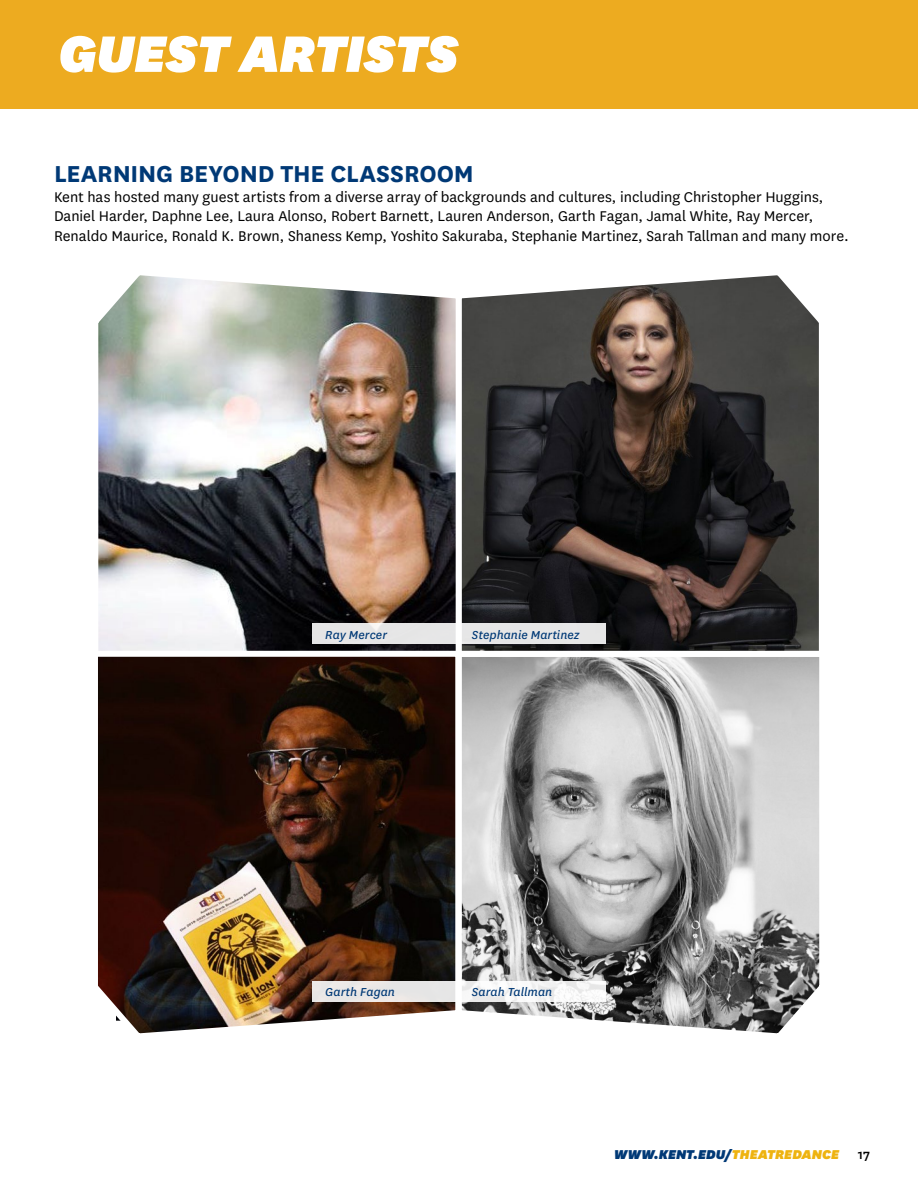
<style>
.page{position:relative;width:918px;height:1188px;background:#fff}
.page>*{position:absolute;margin:0;border:0;box-sizing:border-box;transform-origin:0 0}
.t1{font:italic 900 60px "National";letter-spacing:-.005em;color:#fff}
.t2{font:700 27px "National";letter-spacing:-.005em;color:#003976}
.t3{font:16.5px/19.5px "National";color:#000}
.t4{font:italic 900 15px "National";letter-spacing:.005em;color:#003976}
.t5{font:500 15px "National";color:#000}
.t6{font:italic 13.5px "National";letter-spacing:.005em;color:#003976}
.s1{color:#eeb310}
</style>
<div class="page">
<div style="left:0;top:0;width:918px;height:109px;background:#edab20"></div>
<svg style="left:465px;top:275px;width:354px;height:373px;background:#3c3836"></svg>
<img style="left:98px;top:275px;width:367px;height:373px">
<img style="left:98px;top:648px;width:354px;height:386px">
<svg style="left:452px;top:648px;width:368px;height:386px;background:#a7a7a7"></svg>
<div style="left:312px;top:623px;width:147px;height:21px;background:#e6e6e6"></div>
<div style="left:459px;top:623px;width:147px;height:21px;background:#e6e6e6"></div>
<div style="left:312px;top:981px;width:147px;height:20px;background:#e7e6e5"></div>
<div style="left:459px;top:981px;width:147px;height:20px;background:linear-gradient(to right,#f4f4f4,#f5f5f5)"></div>
<h1 class="t1" style="left:58px;top:12px;width:401px">GUEST ARTISTS</h1>
<h2 class="t2" style="left:54px;top:155px;width:421px">LEARNING BEYOND THE CLASSROOM</h2>
<p class="t3" style="left:54px;top:186px;width:796px">Kent has hosted many guest artists from a diverse array of backgrounds and cultures, including Christopher Huggins,<br>Daniel Harder, Daphne Lee, Laura Alonso, Robert Barnett, Lauren Anderson, Garth Fagan, Jamal White, Ray Mercer,<br>Renaldo Maurice, Ronald K. Brown, Shaness Kemp, Yoshito Sakuraba, Stephanie Martinez, Sarah Tallman and many more.</p>
<p class="t6" style="left:325px;top:626px;width:63px">Ray Mercer</p>
<p class="t6" style="left:472px;top:626px;width:109px">Stephanie Martinez</p>
<p class="t6" style="left:325px;top:983px;width:71px">Garth Fagan</p>
<p class="t6" style="left:472px;top:983px;width:82px">Sarah Tallman</p>
<p class="t4" style="left:614px;top:1144px;width:226px">WWW.KENT.EDU/<span class="s1">THEATREDANCE</span></p>
<p class="t5" style="left:858px;top:1144px;width:14px">17</p>
</div>
